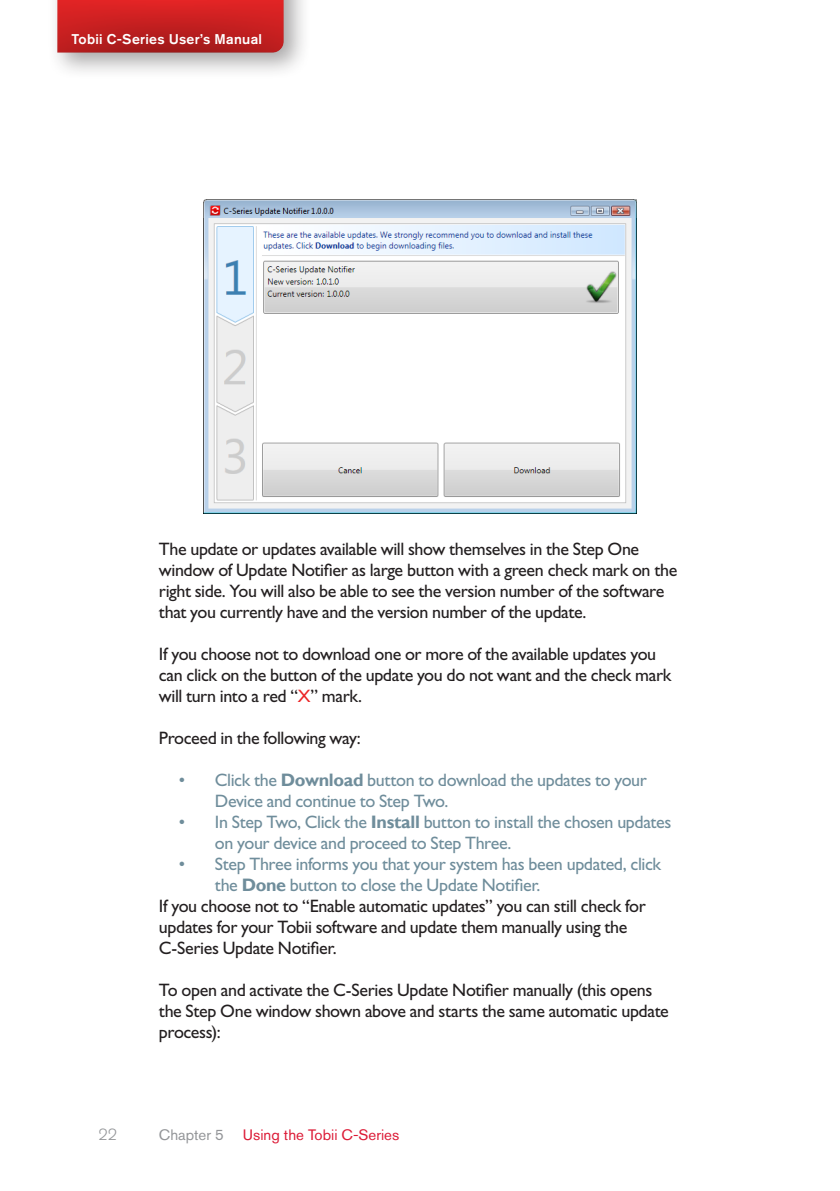
<style>
.page{position:relative;width:840px;height:1191px;background:#fff}
.page>*{position:absolute;margin:0;border:0;box-sizing:border-box;transform-origin:0 0}
.Normal_-_Bodytext__9{font:18px/21px "Gill Sans Std";letter-spacing:-.02em;color:#231f20}
.Bullets{font:18px/21px "Gill Sans Std";letter-spacing:-.02em;color:#6f8d9b}
.t1{font:300 16px "Akzidenz Grotesk BE";color:#939598}
.t2{font:15px "Akzidenz Grotesk BE";color:#dc1a36}
.t3{font:15px "Akzidenz Grotesk BE";color:#939598}
.t4{font:500 14px "Akzidenz Grotesk BE";letter-spacing:.02em;color:#fff}
.s1{color:#eb2627}
.s2{font-family:"Gill Sans";font-weight:700}
</style>
<div class="page">
<div style="left:47px;top:0;width:264px;height:80px;background:#231f20;opacity:.4"></div>
<div style="left:56px;top:0;width:230px;height:53px;background:#231f20;opacity:.56"></div>
<img style="left:204px;top:200px;width:432px;height:313px">
<p class="t4" style="left:71px;top:30px;width:192px">Tobii C-Series User’s Manual</p>
<p class="t1" style="left:98px;top:1125px;width:20px">22</p>
<p class="Normal_-_Bodytext__9" style="left:159px;top:539px;width:519px">The update or updates available will show themselves in the Step One window of Update Notifier as large button with a green check mark on the right side. You will also be able to see the version number of the software that you currently have and the version number of the update.</p>
<p class="Normal_-_Bodytext__9" style="left:159px;top:644px;width:513px">If you choose not to download one or more of the available updates you can click on the button of the update you do not want and the check mark will turn into a red “<span class="s1">X</span>” mark.</p>
<p class="Normal_-_Bodytext__9" style="left:159px;top:728px;width:203px">Proceed in the following way:</p>
<p class="Bullets" style="left:215px;top:770px;width:433px;text-indent:-36px">• Click the <span class="s2">Download</span> button to download the updates to your<br>Device and continue to Step Two.</p>
<p class="Bullets" style="left:215px;top:812px;width:458px;text-indent:-36px">• In Step Two, Click the <span class="s2">Install</span> button to install the chosen updates on your device and proceed to Step Three.</p>
<p class="Bullets" style="left:215px;top:854px;width:447px;text-indent:-36px">• Step Three informs you that your system has been updated, click the <span class="s2">Done</span> button to close the Update Notifier.</p>
<p class="Normal_-_Bodytext__9" style="left:159px;top:896px;width:488px">If you choose not to “Enable automatic updates” you can still check for updates for your Tobii software and update them manually using the<br>C-Series Update Notifier.</p>
<p class="Normal_-_Bodytext__9" style="left:159px;top:980px;width:511px">To open and activate the C-Series Update Notifier manually (this opens the Step One window shown above and starts the same automatic update process):</p>
<p class="t3" style="left:159px;top:1125px;width:66px">Chapter 5</p>
<p class="t2" style="left:243px;top:1125px;width:158px">Using the Tobii C-Series</p>
</div>
